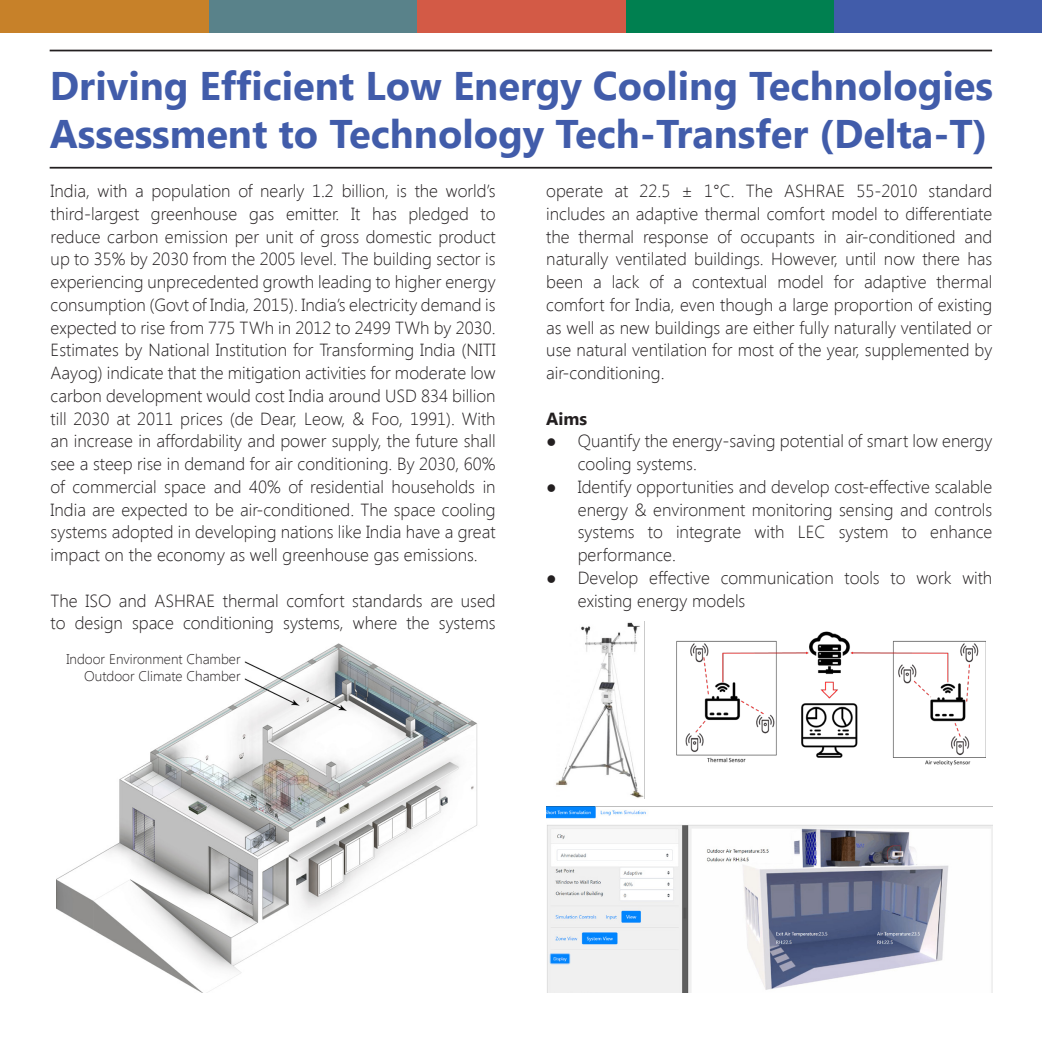
<style>
.page{position:relative;width:1042px;height:1042px;background:#fff}
.page>*{position:absolute;margin:0;border:0;box-sizing:border-box;transform-origin:0 0}
.t1{font:700 39.9px "Segoe UI";color:#415caa}
.t2{font:300 17.5px/22.8px "Segoe UI";color:#231f20;text-align:justify}
.t3{font:700 17.5px "Segoe UI";color:#231f20}
.t4{font:300 14px "Segoe UI";color:#231f20}
.s1{font-weight:400}
</style>
<div class="page">
<div style="left:834px;top:0;width:208px;height:32px;background:#415caa"></div>
<div style="left:625px;top:0;width:209px;height:32px;background:#008050"></div>
<div style="left:417px;top:0;width:208px;height:32px;background:#d35a46"></div>
<div style="left:209px;top:0;width:208px;height:32px;background:#59828a"></div>
<div style="left:0;top:0;width:208px;height:32px;background:#c78129"></div>
<hr style="left:50px;top:167px;width:942px;height:2px;background:#231f20">
<hr style="left:50px;top:50px;width:942px;height:1px;background:#231f20">
<img style="left:57px;top:643px;width:421px;height:349px">
<img style="left:546px;top:807px;width:446px;height:186px">
<img style="left:556px;top:622px;width:429px;height:176px">
<p class="t1" style="left:50px;top:57px;width:945px">Driving Efficient Low Energy Cooling Technologies</p>
<p class="t1" style="left:50px;top:105px;width:939px">Assessment to Technology Tech-Transfer (Delta-T)</p>
<p class="t2" style="left:51px;top:179px;width:446px">India, with a population of nearly 1.2 billion, is the world’s third-largest greenhouse gas emitter. It has pledged to reduce carbon emission per unit of gross domestic product up to 35% by 2030 from the 2005 level. The building sector is experiencing unprecedented growth leading to higher energy consumption (Govt of India, 2015). India’s electricity demand is expected to rise from 775 TWh in 2012 to 2499 TWh by 2030.<br>Estimates by National Institution for Transforming India (NITI Aayog) indicate that the mitigation activities for moderate low carbon development would cost India around USD 834 billion till 2030 at 2011 prices (de Dear, Leow, &amp; Foo, 1991). With an increase in affordability and power supply, the future shall see a steep rise in demand for air conditioning. By 2030, 60% of commercial space and 40% of residential households in India are expected to be air-conditioned. The space cooling systems adopted in developing nations like India have a great impact on the economy as well greenhouse gas emissions.</p>
<p class="t2" style="left:51px;top:588px;width:446px">The ISO and ASHRAE thermal comfort standards are used to design space conditioning systems, where the systems</p>
<p class="t2" style="left:546px;top:179px;width:447px">operate at 22.5 ± 1°C. The ASHRAE 55-2010 standard includes an adaptive thermal comfort model to differentiate the thermal response of occupants in air-conditioned and naturally ventilated buildings. However, until now there has been a lack of a contextual model for adaptive thermal comfort for India, even though a large proportion of existing as well as new buildings are either fully naturally ventilated or use natural ventilation for most of the year, supplemented by air-conditioning.</p>
<p class="t3" style="left:546px;top:406px;width:43px">Aims</p>
<p class="t2" style="left:578px;top:429px;width:416px;text-indent:-32px"><span class="s1">●</span> Quantify the energy-saving potential of smart low energy cooling systems.</p>
<p class="t2" style="left:578px;top:475px;width:416px;text-indent:-32px"><span class="s1">●</span> Identify opportunities and develop cost-effective scalable energy &amp; environment monitoring sensing and controls systems to integrate with LEC system to enhance performance.</p>
<p class="t2" style="left:578px;top:566px;width:416px;text-indent:-32px"><span class="s1">●</span> Develop effective communication tools to work with existing energy models</p>
<p class="t4" style="left:66px;top:649px;width:176px">Indoor Environment Chamber</p>
<p class="t4" style="left:84px;top:666px;width:158px">Outdoor Climate Chamber</p>
</div>
